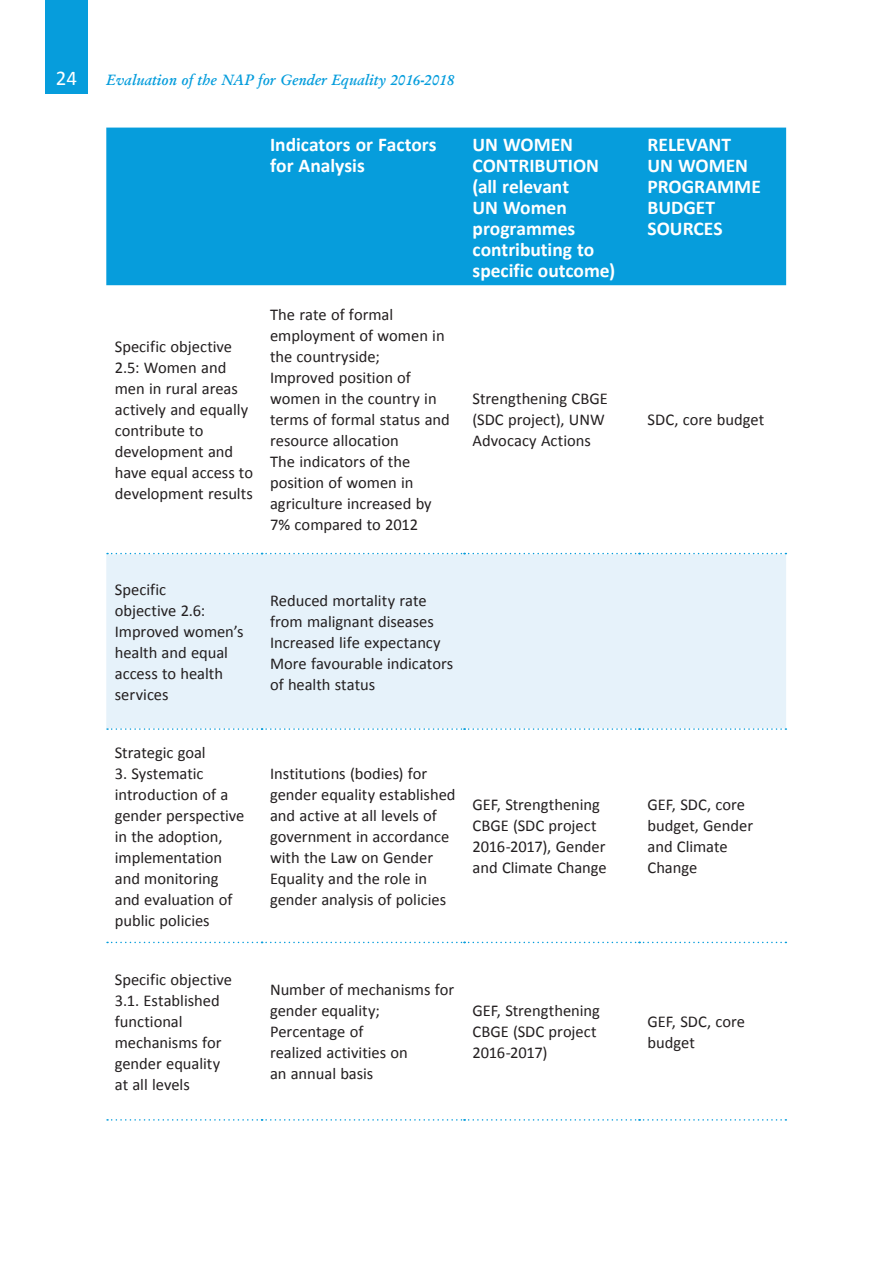
<style>
.page{position:relative;width:893px;height:1263px;background:#fff}
.page>*{position:absolute;margin:0;border:0;box-sizing:border-box;transform-origin:0 0}
.t1{font:21px "Calibri";color:#fff}
.t2{font:700 19.5px/21px "Calibri";color:#fff}
.t3{font:16.5px/21px "Calibri";color:#231f20}
.t4{font:italic 600 15px "Garamond";color:#069ddc}
</style>
<div class="page">
<div style="left:45px;top:0;width:43px;height:94px;background:#069ddc"></div>
<div style="left:106px;top:128px;width:680px;height:157px;background:#069ddc"></div>
<div style="left:106px;top:554px;width:680px;height:175px;background:#e6f2fa"></div>
<svg style="left:107px;top:553px;width:679px;height:1px"></svg>
<svg style="left:107px;top:728px;width:679px;height:2px"></svg>
<svg style="left:107px;top:942px;width:679px;height:1px"></svg>
<svg style="left:107px;top:1119px;width:679px;height:2px"></svg>
<p class="t1" style="left:56px;top:70px;width:23px">24</p>
<p class="t4" style="left:106px;top:70px;width:349px">Evaluation of the NAP for Gender Equality 2016-2018</p>
<p class="t3" style="left:115px;top:337px;width:140px">Specific objective<br>2.5: Women and men in rural areas actively and equally contribute to development and have equal access to development results</p>
<p class="t2" style="left:270px;top:135px;width:168px">Indicators or Factors for Analysis</p>
<p class="t2" style="left:473px;top:135px;width:144px">UN WOMEN<br>CONTRIBUTION (all relevant<br>UN Women programmes contributing to specific outcome)</p>
<p class="t2" style="left:648px;top:135px;width:115px">RELEVANT<br>UN WOMEN<br>PROGRAMME<br>BUDGET<br>SOURCES</p>
<p class="t3" style="left:270px;top:306px;width:181px">The rate of formal employment of women in the countryside;<br>Improved position of women in the country in terms of formal status and resource allocation<br>The indicators of the position of women in agriculture increased by<br>7% compared to 2012</p>
<p class="t3" style="left:473px;top:390px;width:137px">Strengthening CBGE (SDC project), UNW<br>Advocacy Actions</p>
<p class="t3" style="left:648px;top:411px;width:118px">SDC, core budget</p>
<p class="t3" style="left:115px;top:580px;width:130px">Specific<br>objective 2.6:<br>Improved women’s health and equal access to health services</p>
<p class="t3" style="left:270px;top:591px;width:185px">Reduced mortality rate from malignant diseases<br>Increased life expectancy<br>More favourable indicators of health status</p>
<p class="t3" style="left:115px;top:743px;width:92px">Strategic goal</p>
<p class="t3" style="left:115px;top:764px;width:131px">3. Systematic introduction of a gender perspective in the adoption, implementation and monitoring and evaluation of public policies</p>
<p class="t3" style="left:270px;top:764px;width:187px">Institutions (bodies) for gender equality established and active at all levels of government in accordance with the Law on Gender<br>Equality and the role in gender analysis of policies</p>
<p class="t3" style="left:115px;top:970px;width:119px">Specific objective<br>3.1. Established functional mechanisms for gender equality at all levels</p>
<p class="t3" style="left:270px;top:981px;width:186px">Number of mechanisms for gender equality;<br>Percentage of<br>realized activities on<br>an annual basis</p>
<p class="t3" style="left:473px;top:796px;width:136px">GEF, Strengthening<br>CBGE (SDC project<br>2016-2017), Gender and Climate Change</p>
<p class="t3" style="left:648px;top:796px;width:107px">GEF, SDC, core budget, Gender and Climate<br>Change</p>
<p class="t3" style="left:473px;top:1002px;width:129px">GEF, Strengthening<br>CBGE (SDC project<br>2016-2017)</p>
<p class="t3" style="left:648px;top:1012px;width:99px">GEF, SDC, core budget</p>
</div>
